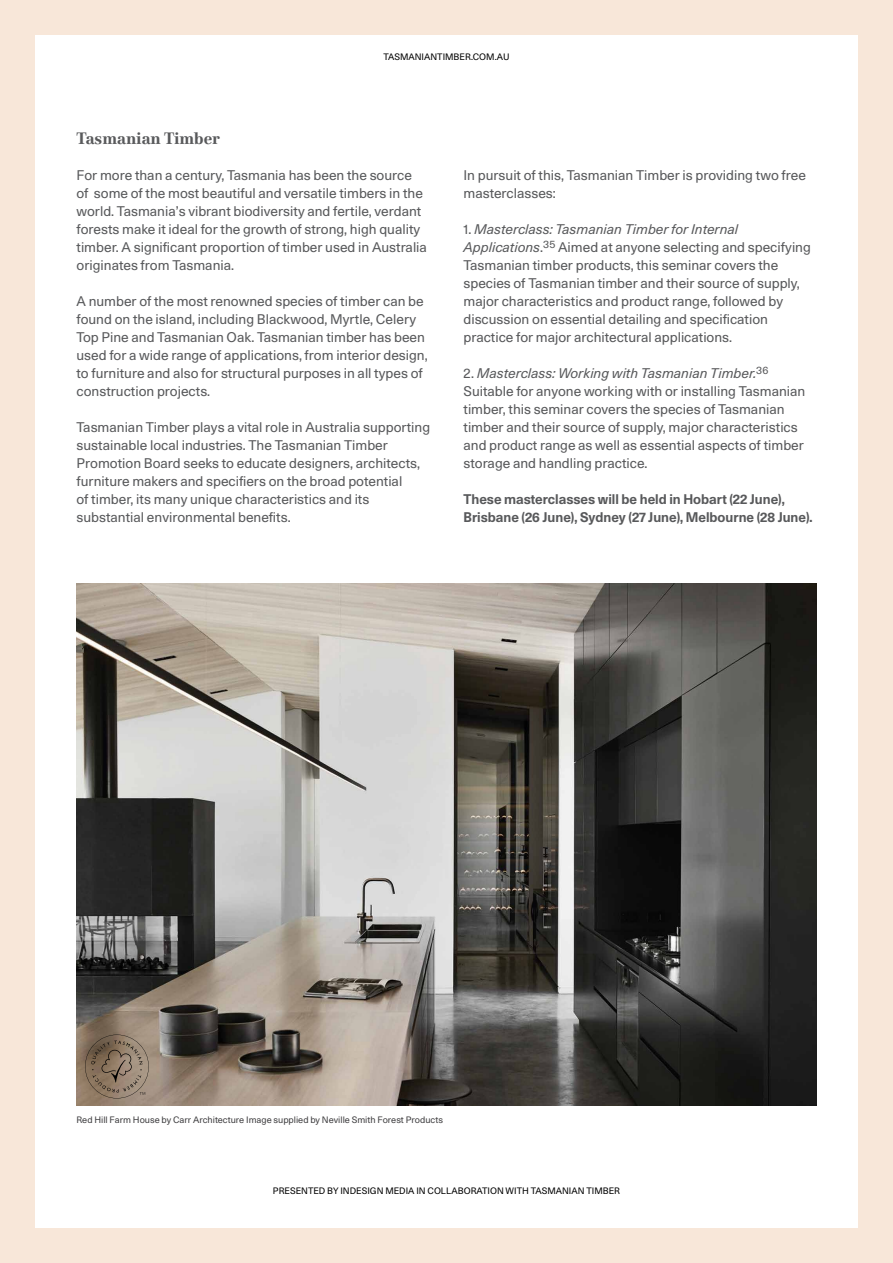
<style>
.page{position:relative;width:893px;height:1263px;background:#f8e7d9}
.page>*{position:absolute;margin:0;border:0;box-sizing:border-box;transform-origin:0 0}
.t1{font:700 16.5px "Media 77";color:#58595b}
.t2{font:13.5px/18px "Unica 77 LL";color:#58595b}
.t3{font:700 13.5px/18px "Unica 77 LL";color:#58595b}
.t4{font:9px "Unica 77 LL";color:#000}
.t5{font:9px "Unica 77 LL";color:#414042}
.s1{font-style:italic}
</style>
<div class="page">
<div style="left:35px;top:36px;width:823px;height:1192px;background:#fff"></div>
<img style="left:77px;top:584px;width:739px;height:521px">
<svg style="left:85px;top:1035px;width:64px;height:63px;background:#887663"></svg>
<p class="t4" style="left:383px;top:50px;width:128px">TASMANIANTIMBER.COM.AU</p>
<p class="t1" style="left:77px;top:129px;width:145px">Tasmanian Timber</p>
<p class="t2" style="left:77px;top:165px;width:352px">For more than a century, Tasmania has been the source of some of the most beautiful and versatile timbers in the world. Tasmania’s vibrant biodiversity and fertile, verdant forests make it ideal for the growth of strong, high quality timber. A significant proportion of timber used in Australia originates from Tasmania.</p>
<p class="t2" style="left:77px;top:291px;width:353px">A number of the most renowned species of timber can be found on the island, including Blackwood, Myrtle, Celery Top Pine and Tasmanian Oak. Tasmanian timber has been used for a wide range of applications, from interior design, to furniture and also for structural purposes in all types of construction projects.</p>
<p class="t2" style="left:77px;top:417px;width:355px">Tasmanian Timber plays a vital role in Australia supporting sustainable local industries. The Tasmanian Timber Promotion Board seeks to educate designers, architects, furniture makers and specifiers on the broad potential<br>of timber, its many unique characteristics and its substantial environmental benefits.</p>
<p class="t2" style="left:463px;top:165px;width:344px">In pursuit of this, Tasmanian Timber is providing two free masterclasses:</p>
<p class="t2" style="left:463px;top:219px;width:349px">1. <span class="s1">Masterclass: Tasmanian Timber for Internal Applications</span>.<sup>35</sup> Aimed at anyone selecting and specifying Tasmanian timber products, this seminar covers the species of Tasmanian timber and their source of supply, major characteristics and product range, followed by discussion on essential detailing and specification practice for major architectural applications.</p>
<p class="t2" style="left:463px;top:363px;width:343px">2. <span class="s1">Masterclass: Working with Tasmanian Timber.</span><sup>36<br></sup>Suitable for anyone working with or installing Tasmanian timber, this seminar covers the species of Tasmanian timber and their source of supply, major characteristics and product range as well as essential aspects of timber storage and handling practice.</p>
<p class="t3" style="left:463px;top:490px;width:351px">These masterclasses will be held in Hobart (22 June),<br>Brisbane (26 June), Sydney (27 June), Melbourne (28 June).</p>
<p class="t5" style="left:77px;top:1114px;width:368px">Red Hill Farm House by Carr Architecture Image supplied by Neville Smith Forest Products</p>
<p class="t4" style="left:273px;top:1184px;width:349px">PRESENTED BY INDESIGN MEDIA IN COLLABORATION WITH TASMANIAN TIMBER</p>
</div>
